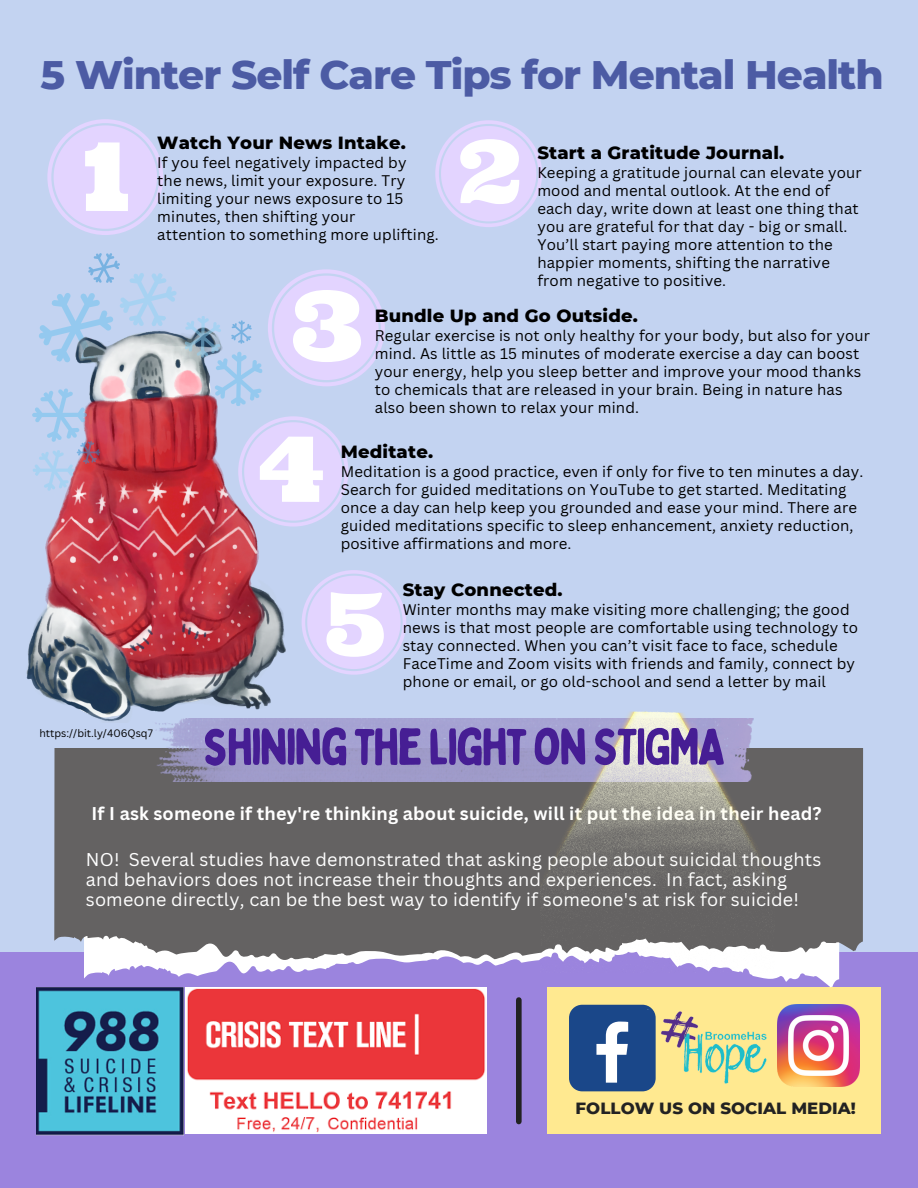
<style>
.page{position:relative;width:918px;height:1188px;background:#c3d3f1}
.page>*{position:absolute;margin:0;border:0;box-sizing:border-box;transform-origin:0 0}
.t1{font:51.15px "Bobby Jones Soft";letter-spacing:-.05em;color:#461e94}
.t2{font:800 40.65px "Montserrat";letter-spacing:-.025em;color:#4c5ba4}
.t3{font:18px/20.2px "Canva Sans";letter-spacing:.01em;color:#fff}
.t4{font:800 18px "Montserrat";letter-spacing:.01em;color:#000}
.t5{font:700 18px "Canva Sans";letter-spacing:.01em;color:#fff}
.t6{font:800 16.5px "Montserrat";letter-spacing:.005em;color:#222}
.t7{font:15px/18px "Canva Sans";letter-spacing:.01em;color:#000}
.t8{font:10.5px "Canva Sans";color:#000}
</style>
<div class="page">
<div style="left:0;top:952px;width:918px;height:236px;background:#9b84de"></div>
<div style="left:516px;top:1000px;width:6px;height:122px;background:#222"></div>
<img style="left:37px;top:987px;width:146px;height:149px">
<img style="left:186px;top:987px;width:300px;height:147px">
<div style="left:547px;top:987px;width:334px;height:147px;background:#ffe990"></div>
<img style="left:783px;top:1005px;width:76px;height:82px">
<div style="left:569px;top:1005px;width:87px;height:86px;background:#1a4789;border-radius:13px"></div>
<svg style="left:596px;top:1022px;width:32px;height:61px"></svg>
<img style="left:647px;top:1009px;width:137px;height:77px">
<svg style="left:47px;top:119px;width:116px;height:116px"></svg>
<svg style="left:435px;top:120px;width:107px;height:107px"></svg>
<svg style="left:84px;top:966px;width:755px;height:21px"></svg>
<svg style="left:54px;top:748px;width:809px;height:218px;background:#6e6c6d"></svg>
<img style="left:144px;top:719px;width:396px;height:63px">
<img style="left:540px;top:711px;width:234px;height:262px">
<svg style="left:302px;top:570px;width:104px;height:105px"></svg>
<img style="left:26px;top:527px;width:260px;height:196px">
<svg style="left:32px;top:253px;width:353px;height:274px"></svg>
<h2 class="t2" style="left:41px;top:50px;width:845px">5 Winter Self Care Tips for Mental Health</h2>
<p class="t4" style="left:157px;top:131px;width:250px">Watch Your News Intake.</p>
<p class="t7" style="left:157px;top:153px;width:283px">If you feel negatively impacted by<br>the news, limit your exposure. Try limiting your news exposure to 15 minutes, then shifting your<br>attention to something more uplifting.</p>
<p class="t4" style="left:537px;top:141px;width:248px">Start a Gratitude Journal.</p>
<p class="t7" style="left:537px;top:163px;width:326px">Keeping a gratitude journal can elevate your mood and mental outlook. At the end of each day, write down at least one thing that you are grateful for that day - big or small.<br>You’ll start paying more attention to the happier moments, shifting the narrative from negative to positive.</p>
<p class="t4" style="left:375px;top:305px;width:265px">Bundle Up and Go Outside.</p>
<p class="t7" style="left:375px;top:326px;width:497px">Regular exercise is not only healthy for your body, but also for your mind. As little as 15 minutes of moderate exercise a day can boost your energy, help you sleep better and improve your mood thanks to chemicals that are released in your brain. Being in nature has also been shown to relax your mind.</p>
<p class="t4" style="left:341px;top:440px;width:94px">Meditate.</p>
<p class="t7" style="left:341px;top:462px;width:524px">Meditation is a good practice, even if only for five to ten minutes a day.<br>Search for guided meditations on YouTube to get started. Meditating once a day can help keep you grounded and ease your mind. There are guided meditations specific to sleep enhancement, anxiety reduction, positive affirmations and more.</p>
<p class="t8" style="left:39px;top:725px;width:115px">https://bit.ly/406Qsq7</p>
<p class="t4" style="left:403px;top:579px;width:161px">Stay Connected.</p>
<p class="t7" style="left:403px;top:600px;width:457px">Winter months may make visiting more challenging; the good news is that most people are comfortable using technology to stay connected. When you can’t visit face to face, schedule FaceTime and Zoom visits with friends and family, connect by phone or email, or go old-school and send a letter by mail</p>
<h1 class="t1" style="left:203px;top:715px;width:524px">SHININGTHELIGHTONSTIGMA</h1>
<p class="t5" style="left:92px;top:801px;width:732px">If I ask someone if they're thinking about suicide, will it put the idea in their head?</p>
<p class="t3" style="left:86px;top:848px;width:737px">NO! Several studies have demonstrated that asking people about suicidal thoughts and behaviors does not increase their thoughts and experiences. In fact, asking someone directly, can be the best way to identify if someone's at risk for suicide!</p>
<p class="t6" style="left:576px;top:1098px;width:282px">FOLLOW US ON SOCIAL MEDIA!</p>
</div>
